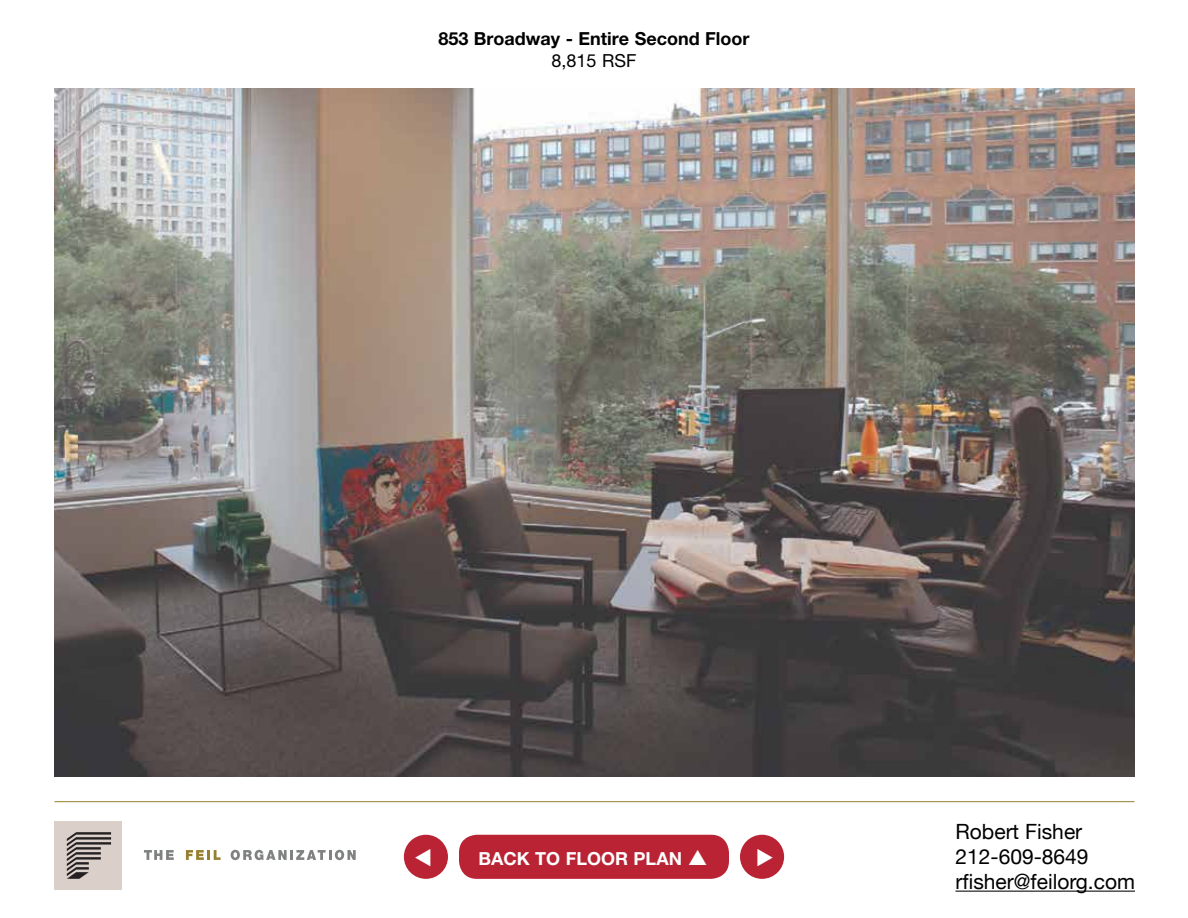
<style>
.page{position:relative;width:1188px;height:918px;background:#fff}
.page>*{position:absolute;margin:0;border:0;box-sizing:border-box;transform-origin:0 0}
.t1{font:21px/25.2px "Helvetica Neue";color:#000}
.t2{font:700 18px "Helvetica Neue";color:#000}
.t3{font:700 18px "Helvetica Neue";color:#fff}
.t4{font:18px "Helvetica Neue";color:#000}
</style>
<div class="page">
<hr style="left:55px;top:801px;width:1080px;height:1px;background:#96802e">
<div style="left:55px;top:821px;width:67px;height:69px;background:#dbcfc9"></div>
<svg style="left:67px;top:832px;width:44px;height:47px"></svg>
<svg style="left:144px;top:850px;width:30px;height:10px"></svg>
<svg style="left:186px;top:850px;width:35px;height:10px"></svg>
<svg style="left:231px;top:850px;width:125px;height:10px"></svg>
<hr style="left:956px;top:891px;width:179px;height:1px;background:#000">
<div style="left:459px;top:835px;width:270px;height:44px;background:#ba2334;border-radius:18px"></div>
<div style="left:404px;top:835px;width:44px;height:44px;background:#ba2334;border-radius:50%"></div>
<div style="left:740px;top:835px;width:44px;height:44px;background:#ba2334;border-radius:50%"></div>
<img style="left:55px;top:88px;width:1080px;height:689px">
<p class="t2" style="left:438px;top:27px;width:313px">853 Broadway - Entire Second Floor</p>
<p class="t4" style="left:552px;top:50px;width:86px">8,815 RSF</p>
<p class="t3" style="left:414px;top:847px;width:270px">▼ BACK TO FLOOR PLAN</p>
<p class="t1" style="left:956px;top:820px;width:181px">Robert Fisher<br>212-609-8649 rfisher@feilorg.com</p>
</div>
